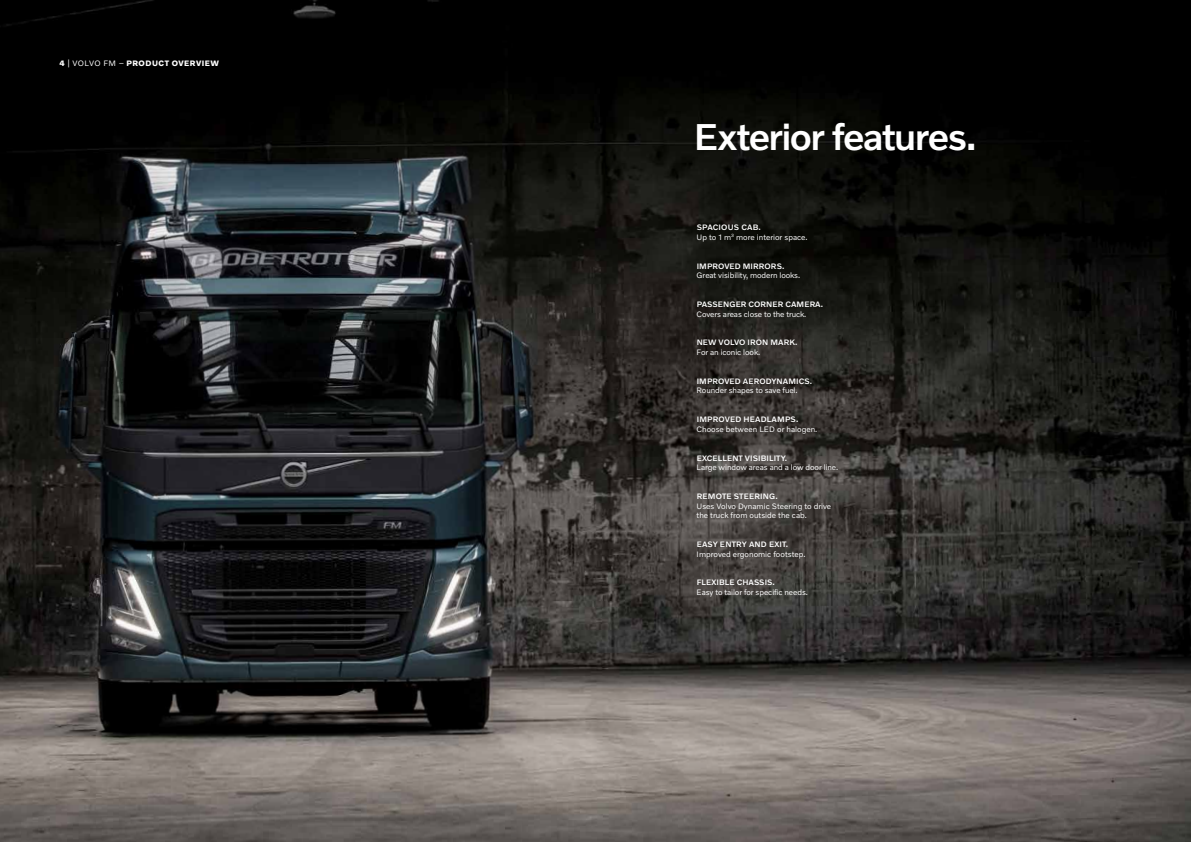
<style>
.page{position:relative;width:1191px;height:842px;background:#fff}
.page>*{position:absolute;margin:0;border:0;box-sizing:border-box;transform-origin:0 0}
.t1{font:500 38px "Volvo Novum";letter-spacing:-.04em;color:#fff}
.t2{font:8px/9.6px "Volvo Novum";letter-spacing:-.01em;color:#fff}
.t3{font:500 8px "Volvo Novum";letter-spacing:.01em;color:#fff}
.t4{font:700 8px "Volvo Novum";letter-spacing:.06em;color:#fff}
.s1{font-weight:400}
.s2{font-weight:500}
</style>
<div class="page">
<img style="left:0;top:0;width:1191px;height:842px">
<p class="t4" style="left:60px;top:58px;width:161px">4 <span class="s1">| VOLVO FM –</span> PRODUCT OVERVIEW</p>
<h1 class="t1" style="left:694px;top:112px;width:285px">Exterior features.</h1>
<p class="t2" style="left:696px;top:222px;width:113px"><span class="s2">SPACIOUS CAB.<br></span>Up to 1 m<sup>3</sup> more interior space.</p>
<p class="t3" style="left:696px;top:261px;width:89px">IMPROVED MIRRORS.</p>
<p class="t2" style="left:696px;top:270px;width:105px">Great visibility, modern looks.</p>
<p class="t3" style="left:696px;top:299px;width:128px">PASSENGER CORNER CAMERA.</p>
<p class="t2" style="left:696px;top:309px;width:111px">Covers areas close to the truck.</p>
<p class="t3" style="left:696px;top:338px;width:102px">NEW VOLVO IRON MARK.</p>
<p class="t2" style="left:696px;top:347px;width:65px">For an iconic look.</p>
<p class="t3" style="left:696px;top:376px;width:117px">IMPROVED AERODYNAMICS.</p>
<p class="t2" style="left:696px;top:386px;width:102px">Rounder shapes to save fuel.</p>
<p class="t3" style="left:696px;top:414px;width:103px">IMPROVED HEADLAMPS.</p>
<p class="t2" style="left:696px;top:424px;width:122px">Choose between LED or halogen.</p>
<p class="t3" style="left:696px;top:453px;width:92px">EXCELLENT VISIBILITY.</p>
<p class="t2" style="left:696px;top:462px;width:143px">Large window areas and a low door line.</p>
<p class="t3" style="left:696px;top:491px;width:82px">REMOTE STEERING.</p>
<p class="t2" style="left:696px;top:501px;width:136px">Uses Volvo Dynamic Steering to drive the truck from outside the cab.</p>
<p class="t3" style="left:696px;top:539px;width:93px">EASY ENTRY AND EXIT.</p>
<p class="t2" style="left:696px;top:549px;width:110px">Improved ergonomic footstep.</p>
<p class="t3" style="left:696px;top:578px;width:80px">FLEXIBLE CHASSIS.</p>
<p class="t2" style="left:696px;top:587px;width:113px">Easy to tailor for specific needs.</p>
</div>
